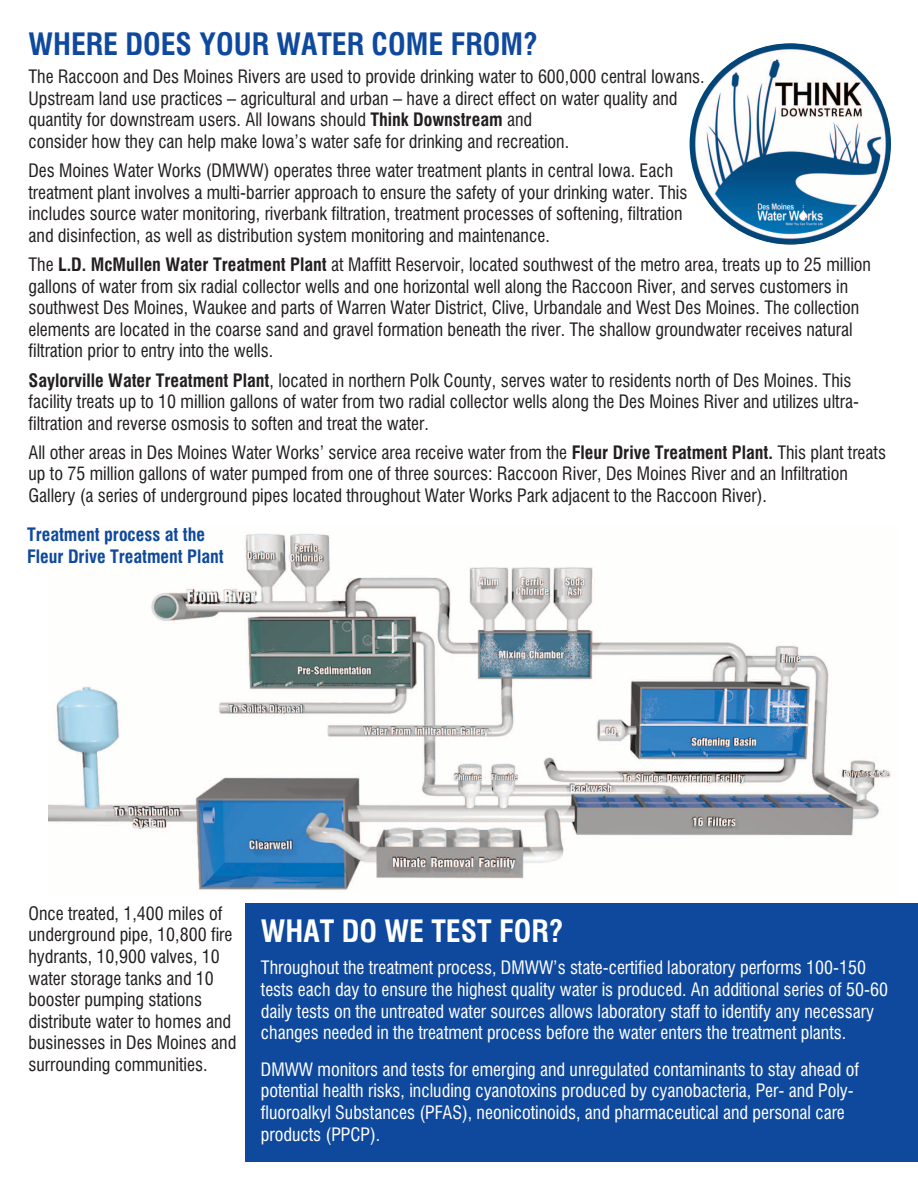
<style>
.page{position:relative;width:918px;height:1188px;background:#fff}
.page>*{position:absolute;margin:0;border:0;box-sizing:border-box;transform-origin:0 0}
.t1{font:30px "Corporate Condensed Bold SWFTE";color:#0f499d}
.t2{font:30px "Corporate Condensed Bold SWFTE";color:#fff}
.t3{font:18px/21.6px "Corporate Condensed Regular SWFTE";color:#231f20}
.t4{font:18px/21.6px "Corporate Condensed Regular SWFTE";color:#fff}
.t5{font:18px/21.6px "Corporate Condensed Bold SWFTE";color:#0f499d}
.s1{font-family:"Corporate Condensed Bold SWFTE"}
</style>
<div class="page">
<img style="left:48px;top:533px;width:843px;height:357px">
<div style="left:246px;top:903px;width:672px;height:259px;background:#0f499d"></div>
<img style="left:690px;top:43px;width:201px;height:202px">
<h1 class="t1" style="left:28px;top:27px;width:511px">WHERE DOES YOUR WATER COME FROM?</h1>
<p class="t3" style="left:28px;top:67px;width:678px">The Raccoon and Des Moines Rivers are used to provide drinking water to 600,000 central Iowans.<br>Upstream land use practices – agricultural and urban – have a direct effect on water quality and quantity for downstream users. All Iowans should <span class="s1">Think Downstream</span> and<br>consider how they can help make Iowa’s water safe for drinking and recreation.</p>
<p class="t3" style="left:28px;top:161px;width:660px">Des Moines Water Works (DMWW) operates three water treatment plants in central Iowa. Each treatment plant involves a multi-barrier approach to ensure the safety of your drinking water. This includes source water monitoring, riverbank filtration, treatment processes of softening, filtration and disinfection, as well as distribution system monitoring and maintenance.</p>
<p class="t3" style="left:28px;top:255px;width:844px">The <span class="s1">L.D. McMullen Water Treatment Plant</span> at Maffitt Reservoir, located southwest of the metro area, treats up to 25 million gallons of water from six radial collector wells and one horizontal well along the Raccoon River, and serves customers in southwest Des Moines, Waukee and parts of Warren Water District, Clive, Urbandale and West Des Moines. The collection elements are located in the coarse sand and gravel formation beneath the river. The shallow groundwater receives natural filtration prior to entry into the wells.</p>
<p class="t3" style="left:28px;top:371px;width:832px"><span class="s1">Saylorville Water Treatment Plant</span>, located in northern Polk County, serves water to residents north of Des Moines. This facility treats up to 10 million gallons of water from two radial collector wells along the Des Moines River and utilizes ultra&shy;filtration and reverse osmosis to soften and treat the water.</p>
<p class="t3" style="left:28px;top:443px;width:859px">All other areas in Des Moines Water Works’ service area receive water from the <span class="s1">Fleur Drive Treatment Plant.</span> This plant treats up to 75 million gallons of water pumped from one of three sources: Raccoon River, Des Moines River and an Infiltration<br>Gallery (a series of underground pipes located throughout Water Works Park adjacent to the Raccoon River).</p>
<p class="t5" style="left:27px;top:524px;width:198px">Treatment process at the<br>Fleur Drive Treatment Plant</p>
<p class="t3" style="left:28px;top:904px;width:209px">Once treated, 1,400 miles of underground pipe, 10,800 fire hydrants, 10,900 valves, 10 water storage tanks and 10 booster pumping stations distribute water to homes and businesses in Des Moines and surrounding communities.</p>
<h1 class="t2" style="left:261px;top:914px;width:304px">WHAT DO WE TEST FOR?</h1>
<p class="t4" style="left:261px;top:958px;width:629px">Throughout the treatment process, DMWW’s state-certified laboratory performs 100-150 tests each day to ensure the highest quality water is produced. An additional series of 50-60 daily tests on the untreated water sources allows laboratory staff to identify any necessary changes needed in the treatment process before the water enters the treatment plants.</p>
<p class="t4" style="left:261px;top:1060px;width:600px">DMWW monitors and tests for emerging and unregulated contaminants to stay ahead of potential health risks, including cyanotoxins produced by cyanobacteria, Per- and Poly&shy;fluoroalkyl Substances (PFAS), neonicotinoids, and pharmaceutical and personal care products (PPCP).</p>
</div>
